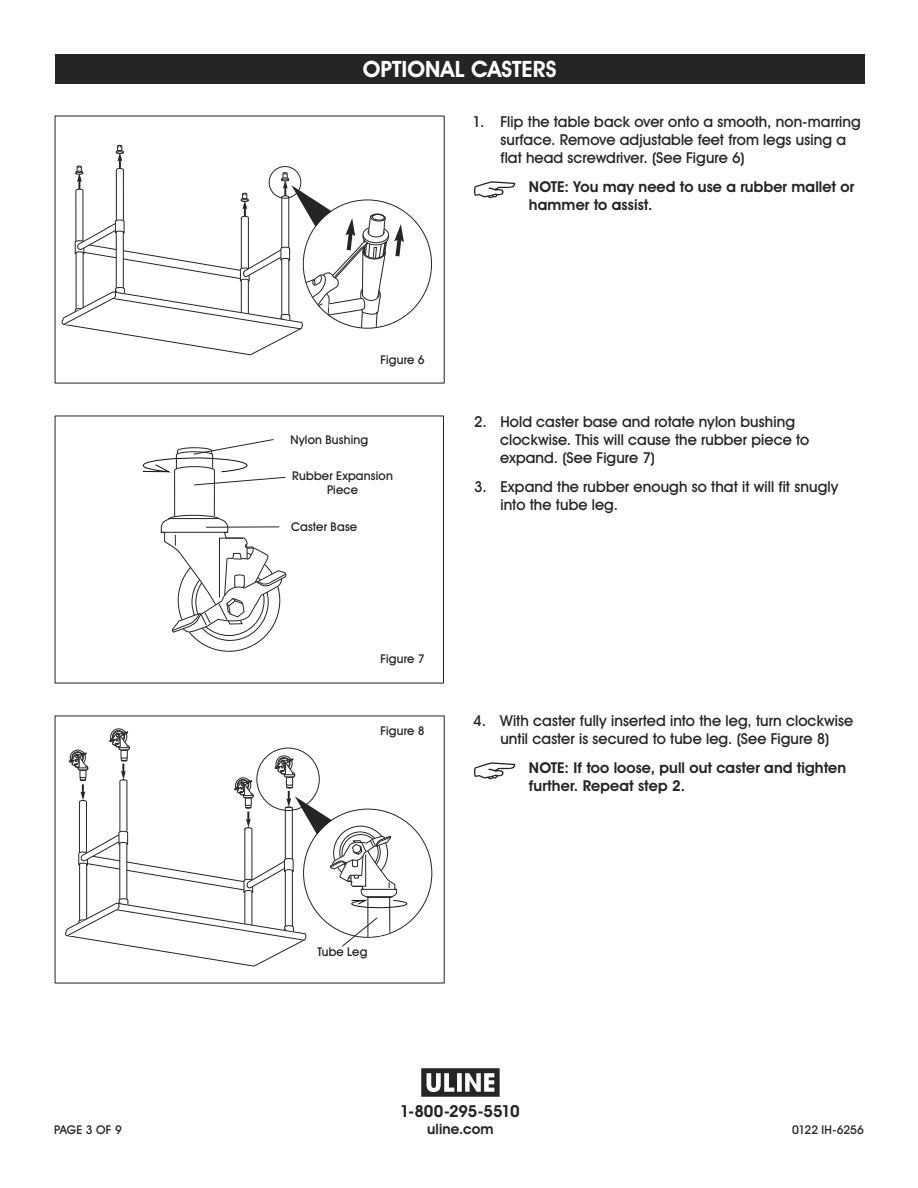
<style>
.page{position:relative;width:918px;height:1188px;background:#fff}
.page>*{position:absolute;margin:0;border:0;box-sizing:border-box;transform-origin:0 0}
.t1{font:700 22.5px "Uline Two Knine";letter-spacing:.005em;color:#fff}
.t2{font:700 16.5px "Uline Two Knine";letter-spacing:-.015em;color:#252525}
.t3{font:15px/18px "Uline Two Knine";letter-spacing:.005em;color:#252525}
.t4{font:700 15px/18px "Uline Two Knine";letter-spacing:.005em;color:#252525}
.t5{font:700 14.25px "Uline Two Knine";letter-spacing:.01em;color:#252525}
.t6{font:12px/13.5px "Uline Two Knine";letter-spacing:.015em;color:#252525;text-align:center}
.t7{font:12px "Uline Two Knine";letter-spacing:-.01em;color:#252525}
</style>
<div class="page">
<svg style="left:474px;top:181px;width:41px;height:17px"></svg>
<svg style="left:474px;top:762px;width:41px;height:17px"></svg>
<div style="left:55px;top:54px;width:810px;height:30px;background:#252525"></div>
<svg style="left:61px;top:145px;width:343px;height:211px"></svg>
<svg style="left:143px;top:439px;width:144px;height:213px"></svg>
<hr style="left:206px;top:526px;width:73px;height:2px;background:#252525">
<svg style="left:65px;top:729px;width:342px;height:238px"></svg>
<svg style="left:421px;top:1068px;width:79px;height:29px"></svg>
<h1 class="t1" style="left:363px;top:56px;width:195px">OPTIONAL CASTERS</h1>
<p class="t3" style="left:500px;top:113px;width:362px;text-indent:-28px">1. Flip the table back over onto a smooth, non-marring surface. Remove adjustable feet from legs using a flat head screwdriver. (See Figure 6)</p>
<p class="t4" style="left:529px;top:178px;width:327px">NOTE: You may need to use a rubber mallet or hammer to assist.</p>
<p class="t6" style="left:381px;top:353px;width:46px">Figure 6</p>
<p class="t6" style="left:290px;top:433px;width:79px">Nylon Bushing</p>
<p class="t6" style="left:292px;top:469px;width:102px">Rubber Expansion<br>Piece</p>
<p class="t6" style="left:291px;top:519px;width:68px">Caster Base</p>
<p class="t6" style="left:381px;top:652px;width:46px">Figure 7</p>
<p class="t6" style="left:381px;top:724px;width:46px">Figure 8</p>
<p class="t3" style="left:500px;top:412px;width:311px;text-indent:-26px">2. Hold caster base and rotate nylon bushing clockwise. This will cause the rubber piece to expand. (See Figure 7)</p>
<p class="t3" style="left:501px;top:477px;width:339px;text-indent:-26px">3. Expand the rubber enough so that it will fit snugly into the tube leg.</p>
<p class="t3" style="left:473px;top:712px;width:382px;text-align:center">4. With caster fully inserted into the leg, turn clockwise until caster is secured to tube leg. (See Figure 8)</p>
<p class="t4" style="left:529px;top:759px;width:319px">NOTE: If too loose, pull out caster and tighten further. Repeat step 2.</p>
<p class="t6" style="left:317px;top:945px;width:52px">Tube Leg</p>
<p class="t2" style="left:400px;top:1101px;width:121px">1-800-295-5510</p>
<p class="t5" style="left:427px;top:1120px;width:68px">uline.com</p>
<p class="t6" style="left:54px;top:1123px;width:69px">PAGE 3 OF 9</p>
<p class="t7" style="left:792px;top:1122px;width:73px">0122 IH-6256</p>
</div>
